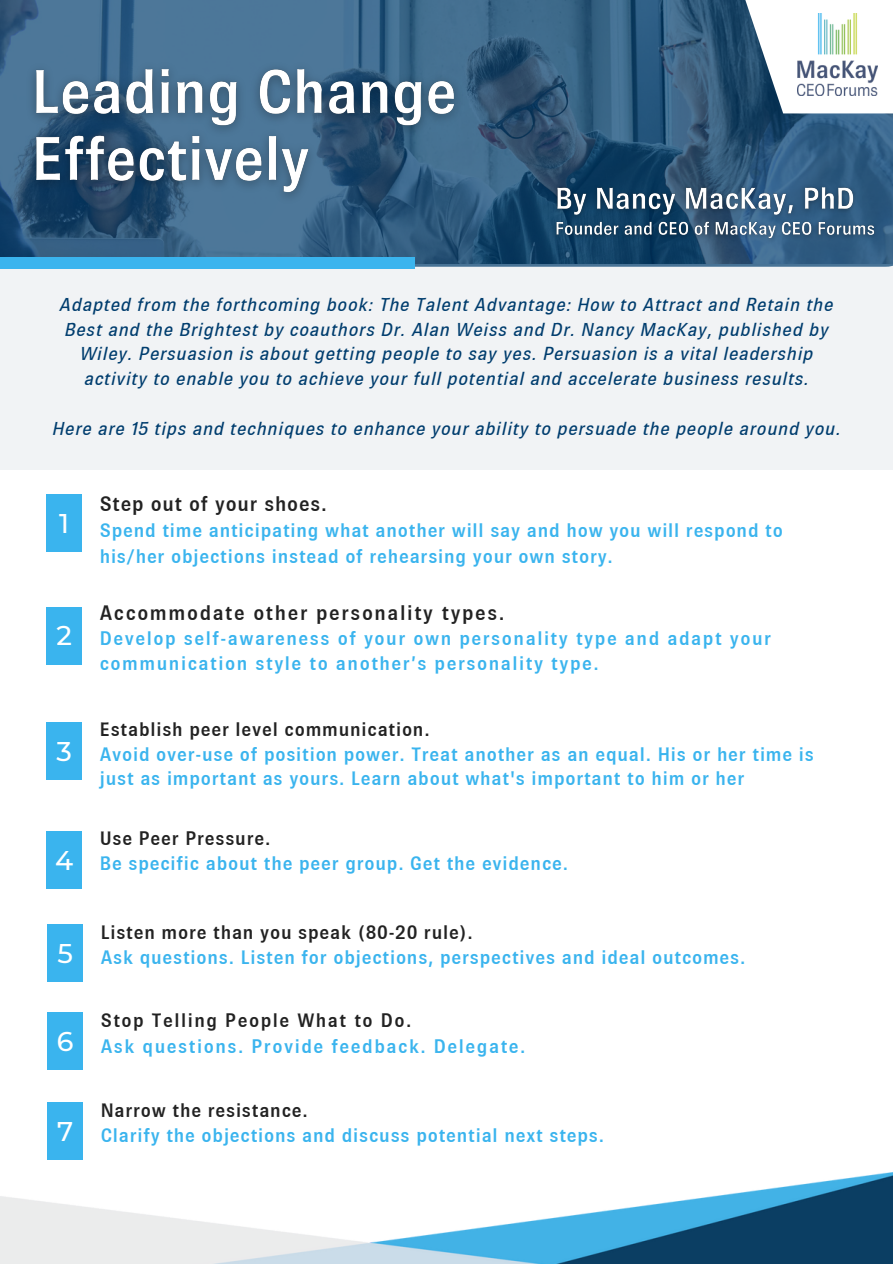
<style>
.page{position:relative;width:893px;height:1264px;background:#fff}
.page>*{position:absolute;margin:0;border:0;box-sizing:border-box;transform-origin:0 0}
.t1{font:500 27px "Montserrat";color:#fff}
.t2{font:500 21px "Brown";letter-spacing:.075em;color:#222}
.t3{font:500 21px "Brown";letter-spacing:.04em;color:#222}
.t4{font:500 19.5px/25.8px "Brown";letter-spacing:.04em;color:#3ab4ee}
.t5{font:500 19.5px/24.8px "Brown";letter-spacing:.075em;color:#3ab4ee}
.t6{font:500 19.5px "Brown";letter-spacing:.04em;color:#222}
.t7{font:500 19.5px "Brown";letter-spacing:.075em;color:#222}
.t8{font:italic 18.75px/24.8px "Brown";letter-spacing:.04em;color:#003d6e;text-align:center}
</style>
<div class="page">
<div style="left:0;top:126px;width:892px;height:343px;background:#f1f3f5"></div>
<div style="left:46px;top:494px;width:36px;height:58px;background:#3ab4ee"></div>
<div style="left:46px;top:606px;width:36px;height:58px;background:#3ab4ee"></div>
<div style="left:46px;top:722px;width:36px;height:57px;background:#3ab4ee"></div>
<div style="left:46px;top:831px;width:36px;height:58px;background:#3ab4ee"></div>
<svg style="left:0;top:0;width:892px;height:267px;background:#345e81"></svg>
<svg style="left:743px;top:0;width:149px;height:113px"></svg>
<img style="left:797px;top:13px;width:80px;height:82px">
<div style="left:0;top:258px;width:415px;height:11px;background:#3ab4ee"></div>
<img style="left:0;top:1159px;width:892px;height:104px">
<img style="left:20px;top:56px;width:454px;height:155px">
<img style="left:548px;top:179px;width:334px;height:70px">
<div style="left:47px;top:924px;width:36px;height:58px;background:#3ab4ee"></div>
<div style="left:47px;top:1012px;width:36px;height:57px;background:#3ab4ee"></div>
<div style="left:47px;top:1102px;width:36px;height:57px;background:#3ab4ee"></div>
<p class="t8" style="left:60px;top:292px;width:774px">Adapted from the forthcoming book: The Talent Advantage: How to Attract and Retain the Best and the Brightest by coauthors Dr. Alan Weiss and Dr. Nancy MacKay, published by Wiley. Persuasion is about getting people to say yes. Persuasion is a vital leadership activity to enable you to achieve your full potential and accelerate business results.</p>
<p class="t8" style="left:53px;top:416px;width:789px">Here are 15 tips and techniques to enhance your ability to persuade the people around you.</p>
<p class="t1" style="left:59px;top:507px;width:11px">1</p>
<p class="t1" style="left:56px;top:619px;width:17px">2</p>
<p class="t1" style="left:56px;top:734px;width:17px">3</p>
<p class="t1" style="left:55px;top:844px;width:20px">4</p>
<p class="t1" style="left:57px;top:936px;width:17px">5</p>
<p class="t1" style="left:57px;top:1024px;width:18px">6</p>
<p class="t3" style="left:100px;top:492px;width:228px">Step out of your shoes.</p>
<p class="t4" style="left:100px;top:518px;width:684px">Spend time anticipating what another will say and how you will respond to his/her objections instead of rehearsing your own story.</p>
<p class="t2" style="left:100px;top:601px;width:406px">Accommodate other personality types.</p>
<p class="t5" style="left:100px;top:626px;width:672px">Develop self-awareness of your own personality type and adapt your communication style to another’s personality type.</p>
<p class="t6" style="left:100px;top:718px;width:331px">Establish peer level communication.</p>
<p class="t4" style="left:100px;top:741px;width:715px;line-height:24.8px">Avoid over-use of position power. Treat another as an equal. His or her time is just as important as yours. Learn about what's important to him or her</p>
<p class="t6" style="left:100px;top:827px;width:172px">Use Peer Pressure.</p>
<p class="t4" style="left:100px;top:850px;width:470px">Be specific about the peer group. Get the evidence.</p>
<p class="t6" style="left:101px;top:920px;width:374px">Listen more than you speak (80-20 rule).</p>
<p class="t4" style="left:101px;top:945px;width:646px">Ask questions. Listen for objections, perspectives and ideal outcomes.</p>
<p class="t7" style="left:101px;top:1009px;width:312px">Stop Telling People What to Do.</p>
<p class="t5" style="left:101px;top:1033px;width:426px">Ask questions. Provide feedback. Delegate.</p>
<p class="t6" style="left:101px;top:1099px;width:208px">Narrow the resistance.</p>
<p class="t1" style="left:57px;top:1114px;width:18px">7</p>
<p class="t4" style="left:101px;top:1122px;width:505px">Clarify the objections and discuss potential next steps.</p>
</div>
